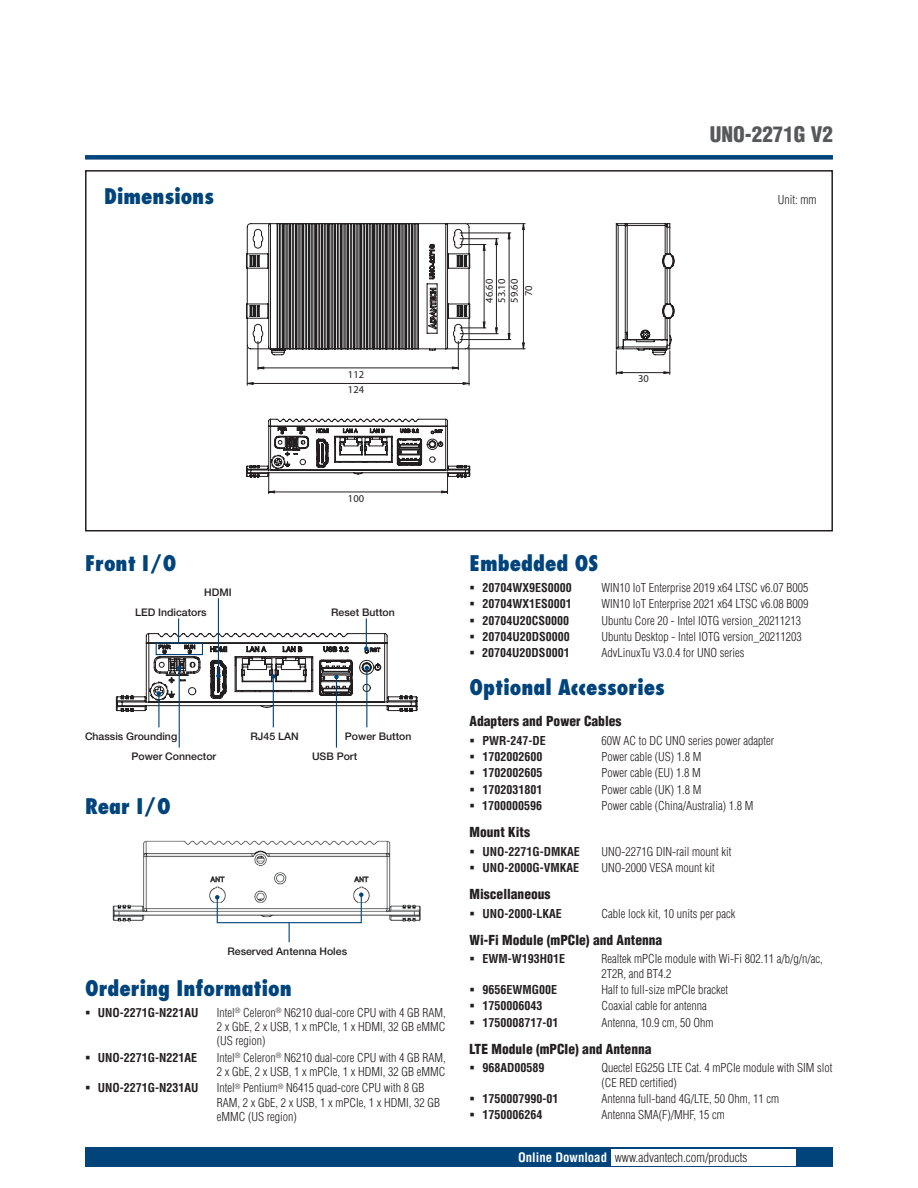
<style>
.page{position:relative;width:918px;height:1188px;background:#fff}
.page>*{position:absolute;margin:0;border:0;box-sizing:border-box;transform-origin:0 0}
.t1{font:800 condensed 21px "Futura";color:#00447b}
.t2{font:900 condensed 21px "Helvetica";color:#57585a}
.t3{font:900 condensed 13.5px "Helvetica";color:#231f20}
.t4{font:300 condensed 12.75px "Helvetica";color:#231f20}
.t5{font:300 condensed 12px/14.2px "Helvetica";color:#231f20}
.t6{font:700 condensed 12px "Helvetica";color:#231f20}
.t7{font:500 10.5px "Helvetica Neue";color:#231f20}
.t8{font:10.5px/12.5px "Myriad Pro";color:#231f20}
.s1{font-weight:700;color:#fff}
</style>
<div class="page">
<div style="left:85px;top:155px;width:748px;height:5px;background:#00447b"></div>
<div style="left:85px;top:1147px;width:748px;height:20px;background:#00447b"></div>
<div style="left:611px;top:1149px;width:184px;height:16px;background:#fff"></div>
<div style="left:85px;top:170px;width:748px;height:361px;border:2px solid #231f20"></div>
<hr style="left:247px;top:347px;width:1px;height:38px;background:#231f20">
<hr style="left:469px;top:347px;width:1px;height:38px;background:#231f20">
<hr style="left:460px;top:339px;width:51px;height:1px;background:#231f20">
<hr style="left:460px;top:233px;width:51px;height:1px;background:#231f20">
<hr style="left:467px;top:348px;width:58px;height:1px;background:#231f20">
<hr style="left:467px;top:223px;width:58px;height:1px;background:#231f20">
<svg style="left:246px;top:382px;width:224px;height:3px"></svg>
<svg style="left:507px;top:223px;width:18px;height:127px"></svg>
<svg style="left:246px;top:418px;width:225px;height:76px"></svg>
<svg style="left:246px;top:223px;width:252px;height:147px"></svg>
<svg style="left:615px;top:223px;width:60px;height:151px"></svg>
<hr style="left:158px;top:694px;width:1px;height:33px;background:#00447b">
<hr style="left:273px;top:677px;width:1px;height:50px;background:#00447b">
<hr style="left:366px;top:668px;width:1px;height:59px;background:#00447b">
<hr style="left:179px;top:668px;width:1px;height:80px;background:#00447b">
<hr style="left:336px;top:677px;width:1px;height:71px;background:#00447b">
<hr style="left:218px;top:598px;width:1px;height:78px;background:#00447b">
<svg style="left:115px;top:618px;width:303px;height:95px"></svg>
<img style="left:112px;top:840px;width:309px;height:82px">
<svg style="left:215px;top:892px;width:149px;height:50px"></svg>
<h1 class="t2" style="left:710px;top:121px;width:125px">UNO-2271G V2</h1>
<h1 class="t1" style="left:104px;top:183px;width:111px">Dimensions</h1>
<p class="t5" style="left:778px;top:192px;width:40px">Unit: mm</p>
<p class="t8" style="left:348px;top:366px;width:18px;line-height:15.6px">112<br>124</p>
<p class="t8" style="left:483px;top:303px;width:25px;text-align:justify;rotate:-90deg">46.60<br>53.10<br>59.60</p>
<p class="t8" style="left:522px;top:296px;width:12px;rotate:-90deg">70</p>
<p class="t8" style="left:638px;top:372px;width:12px">30</p>
<h1 class="t1" style="left:85px;top:550px;width:93px">Front I/O</h1>
<p class="t7" style="left:204px;top:586px;width:29px">HDMI</p>
<p class="t8" style="left:348px;top:492px;width:18px">100</p>
<p class="t7" style="left:135px;top:606px;width:73px">LED Indicators</p>
<p class="t7" style="left:331px;top:606px;width:65px">Reset Button</p>
<p class="t7" style="left:85px;top:730px;width:94px">Chassis Grounding</p>
<p class="t7" style="left:251px;top:730px;width:50px">RJ45 LAN</p>
<p class="t7" style="left:345px;top:730px;width:68px">Power Button</p>
<p class="t7" style="left:131px;top:750px;width:86px">Power Connector</p>
<p class="t7" style="left:312px;top:750px;width:47px">USB Port</p>
<h1 class="t1" style="left:85px;top:793px;width:87px">Rear I/O</h1>
<p class="t7" style="left:227px;top:945px;width:121px">Reserved Antenna Holes</p>
<h1 class="t1" style="left:85px;top:975px;width:208px">Ordering Information</h1>
<p class="t6" style="left:98px;top:1005px;width:102px">UNO-2271G-N221AU</p>
<p class="t5" style="left:217px;top:1005px;width:231px;text-align:justify">Intel<sup>®</sup> Celeron<sup>®</sup> N6210 dual-core CPU with 4 GB RAM, 2 x GbE, 2 x USB, 1 x mPCIe, 1 x HDMI, 32 GB eMMC (US region)</p>
<p class="t6" style="left:98px;top:1050px;width:101px">UNO-2271G-N221AE</p>
<p class="t5" style="left:217px;top:1050px;width:231px">Intel<sup>®</sup> Celeron<sup>®</sup> N6210 dual-core CPU with 4 GB RAM,<br>2 x GbE, 2 x USB, 1 x mPCIe, 1 x HDMI, 32 GB eMMC</p>
<p class="t6" style="left:98px;top:1081px;width:102px">UNO-2271G-N231AU</p>
<p class="t5" style="left:217px;top:1081px;width:225px">Intel<sup>®</sup> Pentium<sup>®</sup> N6415 quad-core CPU with 8 GB<br>RAM, 2 x GbE, 2 x USB, 1 x mPCIe, 1 x HDMI, 32 GB eMMC (US region)</p>
<h1 class="t1" style="left:470px;top:550px;width:130px">Embedded OS</h1>
<p class="t6" style="left:482px;top:580px;width:91px">20704WX9ES0000</p>
<p class="t5" style="left:601px;top:580px;width:208px">WIN10 IoT Enterprise 2019 x64 LTSC v6.07 B005</p>
<p class="t6" style="left:482px;top:596px;width:91px">20704WX1ES0001</p>
<p class="t5" style="left:601px;top:597px;width:208px">WIN10 IoT Enterprise 2021 x64 LTSC v6.08 B009</p>
<p class="t6" style="left:482px;top:613px;width:88px">20704U20CS0000</p>
<p class="t5" style="left:601px;top:613px;width:201px">Ubuntu Core 20 - Intel IOTG version_20211213</p>
<p class="t6" style="left:482px;top:629px;width:89px">20704U20DS0000</p>
<p class="t5" style="left:601px;top:629px;width:202px">Ubuntu Desktop - Intel IOTG version_20211203</p>
<p class="t6" style="left:482px;top:645px;width:89px">20704U20DS0001</p>
<p class="t5" style="left:601px;top:646px;width:145px">AdvLinuxTu V3.0.4 for UNO series</p>
<h1 class="t1" style="left:470px;top:674px;width:197px">Optional Accessories</h1>
<p class="t3" style="left:470px;top:713px;width:153px">Adapters and Power Cables</p>
<p class="t6" style="left:482px;top:733px;width:65px">PWR-247-DE</p>
<p class="t5" style="left:601px;top:733px;width:174px">60W AC to DC UNO series power adapter</p>
<p class="t6" style="left:482px;top:749px;width:61px">1702002600</p>
<p class="t5" style="left:601px;top:749px;width:101px">Power cable (US) 1.8 M</p>
<p class="t6" style="left:482px;top:765px;width:61px">1702002605</p>
<p class="t5" style="left:601px;top:766px;width:101px">Power cable (EU) 1.8 M</p>
<p class="t6" style="left:482px;top:782px;width:61px">1702031801</p>
<p class="t5" style="left:601px;top:782px;width:101px">Power cable (UK) 1.8 M</p>
<p class="t6" style="left:482px;top:798px;width:61px">1700000596</p>
<p class="t5" style="left:601px;top:799px;width:153px">Power cable (China/Australia) 1.8 M</p>
<p class="t3" style="left:470px;top:824px;width:62px">Mount Kits</p>
<p class="t6" style="left:482px;top:844px;width:99px">UNO-2271G-DMKAE</p>
<p class="t5" style="left:601px;top:844px;width:131px">UNO-2271G DIN-rail mount kit</p>
<p class="t6" style="left:482px;top:860px;width:98px">UNO-2000G-VMKAE</p>
<p class="t5" style="left:601px;top:861px;width:115px">UNO-2000 VESA mount kit</p>
<p class="t3" style="left:470px;top:886px;width:82px">Miscellaneous</p>
<p class="t6" style="left:482px;top:906px;width:81px">UNO-2000-LKAE</p>
<p class="t5" style="left:601px;top:906px;width:135px">Cable lock kit, 10 units per pack</p>
<p class="t3" style="left:470px;top:931px;width:194px">Wi-Fi Module (mPCIe) and Antenna</p>
<p class="t6" style="left:482px;top:951px;width:84px">EWM-W193H01E</p>
<p class="t5" style="left:601px;top:952px;width:223px">Realtek mPCIe module with Wi-Fi 802.11 a/b/g/n/ac,<br>2T2R, and BT4.2</p>
<p class="t6" style="left:482px;top:982px;width:76px">9656EWMG00E</p>
<p class="t5" style="left:601px;top:982px;width:128px">Half to full-size mPCIe bracket</p>
<p class="t6" style="left:482px;top:998px;width:61px">1750006043</p>
<p class="t5" style="left:601px;top:999px;width:107px">Coaxial cable for antenna</p>
<p class="t6" style="left:482px;top:1015px;width:77px">1750008717-01</p>
<p class="t5" style="left:601px;top:1015px;width:113px">Antenna, 10.9 cm, 50 Ohm</p>
<p class="t3" style="left:470px;top:1040px;width:184px">LTE Module (mPCIe) and Antenna</p>
<p class="t6" style="left:482px;top:1060px;width:64px">968AD00589</p>
<p class="t5" style="left:601px;top:1061px;width:233px">Quectel EG25G LTE Cat. 4 mPCIe module with SIM slot (CE RED certified)</p>
<p class="t6" style="left:482px;top:1091px;width:77px">1750007990-01</p>
<p class="t5" style="left:601px;top:1091px;width:179px">Antenna full-band 4G/LTE, 50 Ohm, 11 cm</p>
<p class="t6" style="left:482px;top:1107px;width:61px">1750006264</p>
<p class="t5" style="left:601px;top:1108px;width:125px">Antenna SMA(F)/MHF, 15 cm</p>
<p class="t4" style="left:518px;top:1149px;width:231px"><span class="s1">Online Download</span> www.advantech.com/products</p>
</div>
